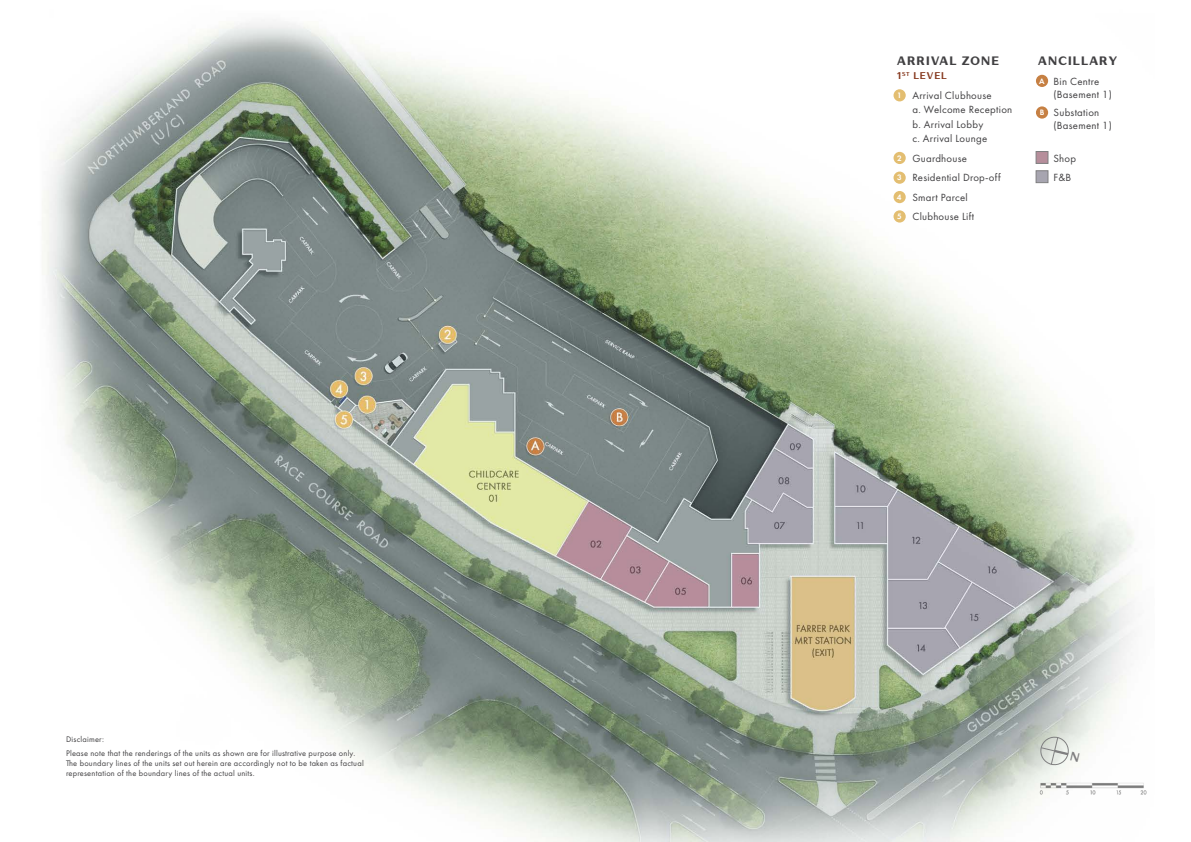
<style>
.page{position:relative;width:1191px;height:842px;background:#fff}
.page>*{position:absolute;margin:0;border:0;box-sizing:border-box;transform-origin:0 0}
.t1{font:800 12px "Lagu Sans";letter-spacing:.1em;color:#414042}
.t2{font:10.8px/14.4px "Futura PT";letter-spacing:.025em;color:#414042}
.t3{font:700 9.6px "Lagu Sans";letter-spacing:.1em;color:#873a20}
.t4{font:8.4px/13.5px "Futura PT";letter-spacing:.025em;color:#414042}
.t5{font:600 8.2px "Futura PT";color:#fff}
</style>
<div class="page">
<img style="left:42px;top:23px;width:1092px;height:819px">
<div style="left:187px;top:823px;width:139px;height:19px;background:#fff"></div>
<div style="left:893px;top:89px;width:12px;height:12px;background:#e3be71;border-radius:50%"></div>
<div style="left:893px;top:152px;width:12px;height:12px;background:#e3be71;border-radius:50%"></div>
<div style="left:893px;top:172px;width:12px;height:12px;background:#e3be71;border-radius:50%"></div>
<div style="left:893px;top:191px;width:12px;height:12px;background:#e3be71;border-radius:50%"></div>
<div style="left:893px;top:210px;width:12px;height:13px;background:#e3be71;border-radius:50%"></div>
<div style="left:1035px;top:151px;width:13px;height:13px;background:#b68e9b;border:1px solid #7f7f80"></div>
<div style="left:1035px;top:170px;width:13px;height:13px;background:#a7a5b0;border:1px solid #7f7f80"></div>
<div style="left:1036px;top:75px;width:12px;height:12px;background:#c68043;border-radius:50%"></div>
<div style="left:1036px;top:106px;width:12px;height:13px;background:#c68043;border-radius:50%"></div>
<img style="left:1030px;top:781px;width:117px;height:25px">
<svg style="left:1038px;top:735px;width:41px;height:31px"></svg>
<p class="t4" style="left:66px;top:733px;width:291px">Disclaimer:<br>Please note that the renderings of the units as shown are for illustrative purpose only.</p>
<p class="t4" style="left:66px;top:758px;width:299px;line-height:10.1px">The boundary lines of the units set out herein are accordingly not to be taken as factual representation of the boundary lines of the actual units.</p>
<h1 class="t1" style="left:897px;top:51px;width:103px">ARRIVAL ZONE</h1>
<p class="t3" style="left:897px;top:68px;width:51px">1<sup>ST</sup> LEVEL</p>
<p class="t2" style="left:912px;top:88px;width:101px">Arrival Clubhouse<br>a. Welcome Reception b. Arrival Lobby<br>c. Arrival Lounge</p>
<p class="t2" style="left:912px;top:148px;width:90px;line-height:19.5px">Guardhouse<br>Residential Drop-off<br>Smart Parcel<br>Clubhouse Lift</p>
<p class="t5" style="left:897px;top:90px;width:6px">1</p>
<p class="t5" style="left:897px;top:153px;width:6px">2</p>
<p class="t5" style="left:897px;top:173px;width:6px">3</p>
<p class="t5" style="left:896px;top:192px;width:6px">4</p>
<p class="t5" style="left:897px;top:211px;width:6px">5</p>
<h1 class="t1" style="left:1038px;top:51px;width:80px">ANCILLARY</h1>
<p class="t2" style="left:1053px;top:74px;width:60px;line-height:13.2px">Bin Centre (Basement 1)</p>
<p class="t2" style="left:1053px;top:106px;width:60px;line-height:13.2px">Substation (Basement 1)</p>
<p class="t5" style="left:1039px;top:76px;width:7px">A</p>
<p class="t5" style="left:1039px;top:107px;width:6px">B</p>
<p class="t2" style="left:1053px;top:148px;width:24px;line-height:19.2px">Shop<br>F&amp;B</p>
</div>
